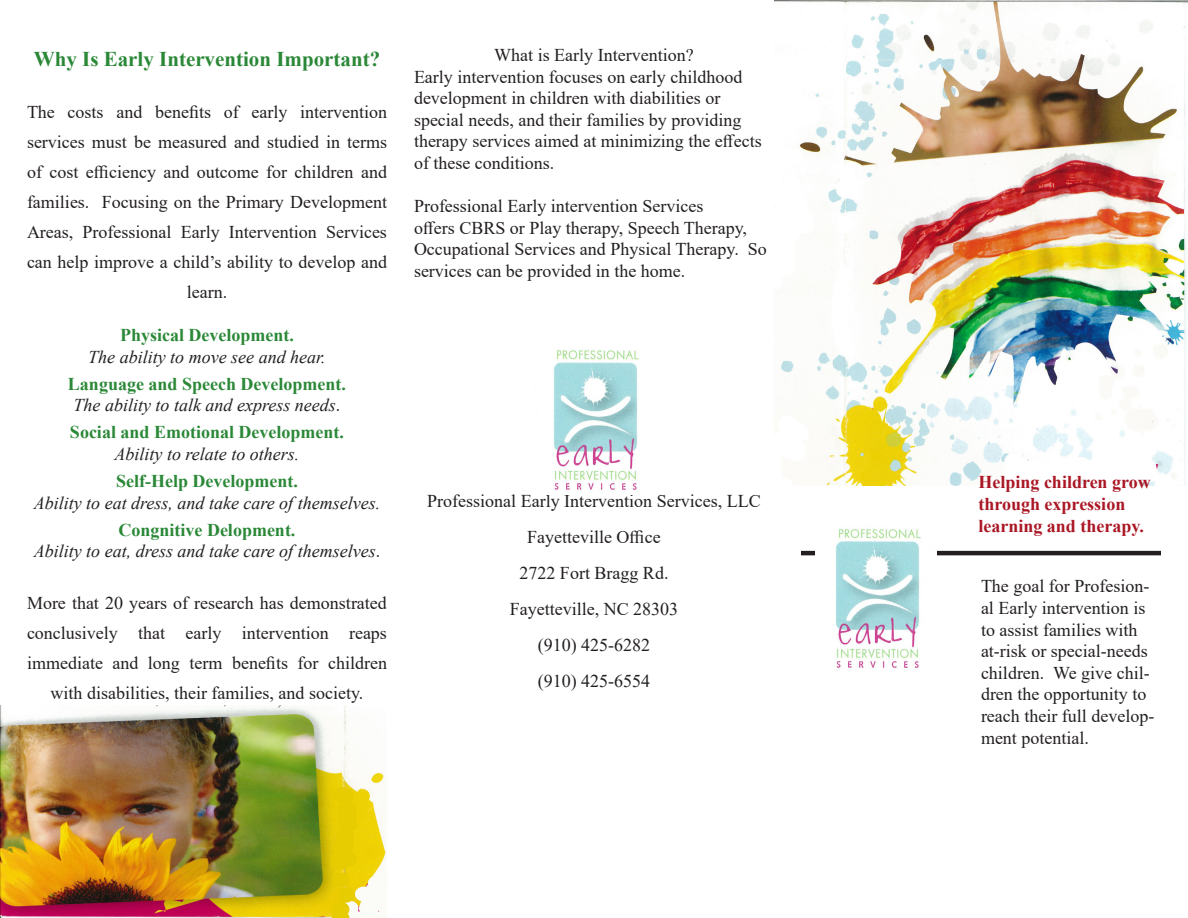
<style>
.page{position:relative;width:1188px;height:918px;background:#fff}
.page>*{position:absolute;margin:0;border:0;box-sizing:border-box;transform-origin:0 0}
.t1{font:700 21px "Times New Roman";color:#2a8837}
.t2{font:18px/21.6px "Times New Roman";color:#231f20}
.t3{font:italic 18px "Times New Roman";color:#231f20}
.t4{font:700 18px "Times New Roman";color:#2a8837}
.t5{font:700 18px/21.6px "Times New Roman";color:#aa1624}
.s1{font-style:normal}
</style>
<div class="page">
<hr style="left:801px;top:551px;width:360px;height:4px;background:#231f20">
<img style="left:774px;top:0;width:414px;height:486px">
<img style="left:0;top:705px;width:387px;height:213px">
<img style="left:554px;top:350px;width:85px;height:140px">
<img style="left:816px;top:529px;width:121px;height:139px">
<p class="t1" style="left:34px;top:44px;width:348px">Why Is Early Intervention Important?</p>
<p class="t2" style="left:27px;top:96px;width:362px;line-height:30px;text-align:center">The costs and benefits of early intervention services must be measured and studied in terms of cost efficiency and outcome for children and families. Focusing on the Primary Development Areas, Professional Early Intervention Services can help improve a child’s ability to develop and learn.</p>
<p class="t4" style="left:120px;top:322px;width:175px">Physical Development.</p>
<p class="t3" style="left:88px;top:344px;width:239px">The ability to move see and hear.</p>
<p class="t4" style="left:68px;top:371px;width:280px">Language and Speech Development.</p>
<p class="t3" style="left:74px;top:393px;width:268px">The ability to talk and express needs<span class="s1">.</span></p>
<p class="t4" style="left:70px;top:419px;width:276px">Social and Emotional Development.</p>
<p class="t3" style="left:115px;top:442px;width:186px">Ability to relate to others.</p>
<p class="t4" style="left:116px;top:468px;width:183px">Self-Help Development.</p>
<p class="t3" style="left:34px;top:490px;width:348px">Ability to eat dress, and take care of themselves.</p>
<p class="t4" style="left:119px;top:517px;width:178px">Congnitive Delopment.</p>
<p class="t3" style="left:34px;top:539px;width:348px">Ability to eat, dress and take care of themselves<span class="s1">.</span></p>
<p class="t2" style="left:27px;top:587px;width:362px;line-height:30px;text-align:center">More that 20 years of research has demonstrated conclusively that early intervention reaps immediate and long term benefits for children with disabilities, their families, and society.</p>
<p class="t2" style="left:494px;top:44px;width:201px">What is Early Intervention?</p>
<p class="t2" style="left:414px;top:65px;width:349px">Early intervention focuses on early childhood development in children with diabilities or special needs, and their families by providing therapy services aimed at minimizing the effects of these conditions.</p>
<p class="t2" style="left:414px;top:195px;width:354px">Professional Early intervention Services<br>offers CBRS or Play therapy, Speech Therapy, Occupational Services and Physical Therapy. So services can be provided in the home.</p>
<p class="t2" style="left:427px;top:489px;width:335px">Professional Early Intervention Services, LLC</p>
<p class="t2" style="left:527px;top:525px;width:135px">Fayetteville Office</p>
<p class="t2" style="left:519px;top:561px;width:151px">2722 Fort Bragg Rd.</p>
<p class="t2" style="left:510px;top:597px;width:170px">Fayetteville, NC 28303</p>
<p class="t2" style="left:538px;top:633px;width:114px">(910) 425-6282</p>
<p class="t2" style="left:538px;top:669px;width:114px">(910) 425-6554</p>
<p class="t5" style="left:978px;top:471px;width:174px">Helping children grow through expression learning and therapy.</p>
<p class="t2" style="left:981px;top:575px;width:175px">The goal for Profesion&shy;al Early intervention is to assist families with at-risk or special-needs children. We give chil&shy;dren the opportunity to reach their full develop&shy;ment potential.</p>
</div>
